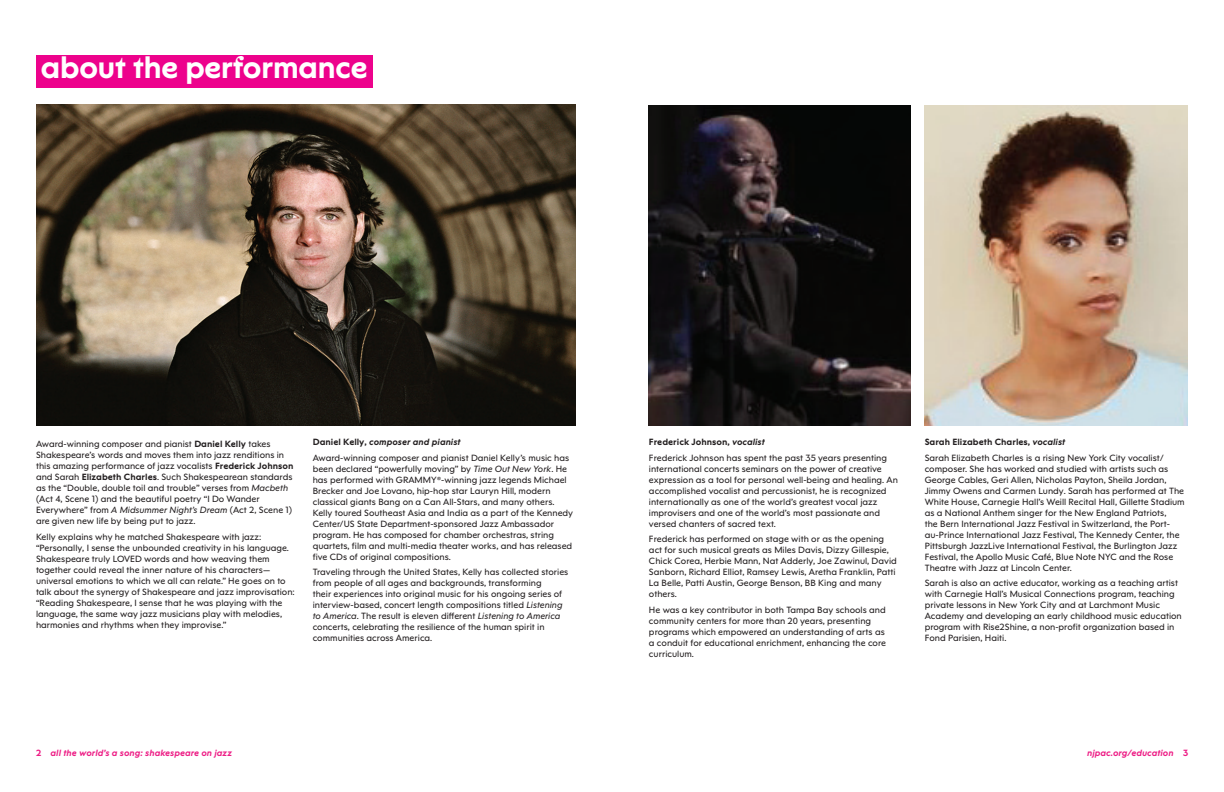
<style>
.page{position:relative;width:1224px;height:792px;background:#fff}
.page>*{position:absolute;margin:0;border:0;box-sizing:border-box;transform-origin:0 0}
.t1{font:700 31px "NJPAC Sans";letter-spacing:-.025em;color:#fff}
.t2{font:9px/11px "NJPAC Sans";color:#231f20}
.t3{font:italic 700 9px "NJPAC Sans";color:#ed1d85}
.s1{font-weight:700}
.s2{font-style:italic}
.s3{font-weight:700;font-style:italic}
.s4{font-family:"Calibri"}
.s5{font-style:normal}
</style>
<div class="page">
<div style="left:36px;top:55px;width:336px;height:32px;background:#ed028c"></div>
<img style="left:36px;top:104px;width:540px;height:322px">
<img style="left:648px;top:105px;width:263px;height:321px">
<img style="left:925px;top:105px;width:263px;height:321px">
<h1 class="t1" style="left:40px;top:48px;width:329px">about the performance</h1>
<p class="t2" style="left:36px;top:439px;width:259px">Award-winning composer and pianist <span class="s1">Daniel Kelly</span> takes Shakespeare’s words and moves them into jazz renditions in this amazing performance of jazz vocalists <span class="s1">Frederick Johnson </span>and Sarah <span class="s1">Elizabeth Charles</span>. Such Shakespearean standards as the “Double, double toil and trouble” verses from <span class="s2">Macbeth </span>(Act 4, Scene 1) and the beautiful poetry “I Do Wander Everywhere” from <span class="s2">A Midsummer Night’s Dream</span> (Act 2, Scene 1) are given new life by being put to jazz.</p>
<p class="t2" style="left:36px;top:531px;width:260px">Kelly explains why he matched Shakespeare with jazz: “Personally, I sense the unbounded creativity in his language.<br>Shakespeare truly LOVED words and how weaving them together could reveal the inner nature of his characters— universal emotions to which we all can relate.” He goes on to talk about the synergy of Shakespeare and jazz improvisation: “Reading Shakespeare, I sense that he was playing with the language, the same way jazz musicians play with melodies, harmonies and rhythms when they improvise.”</p>
<p class="t2" style="left:313px;top:434px;width:258px;line-height:15.5px"><span class="s1">Daniel Kelly,</span> <span class="s3">composer and pianist<br></span>Award-winning composer and pianist Daniel Kelly’s music has</p>
<p class="t2" style="left:313px;top:463px;width:262px">been declared “powerfully moving” by <span class="s2">Time Out New York</span>. He has performed with GRAMMY<span class="s4">®</span>-winning jazz legends Michael Brecker and Joe Lovano, hip-hop star Lauryn Hill, modern classical giants Bang on a Can All-Stars, and many others.<br>Kelly toured Southeast Asia and India as a part of the Kennedy Center/US State Department-sponsored Jazz Ambassador program. He has composed for chamber orchestras, string quartets, film and multi-media theater works, and has released five CDs of original compositions.</p>
<p class="t2" style="left:313px;top:566px;width:257px">Traveling through the United States, Kelly has collected stories from people of all ages and backgrounds, transforming<br>their experiences into original music for his ongoing series of interview-based, concert length compositions titled <span class="s2">Listening to America</span>. The result is eleven different <span class="s2">Listening to America </span>concerts, celebrating the resilience of the human spirit in communities across America.</p>
<p class="t2" style="left:649px;top:434px;width:240px;line-height:15.5px"><span class="s1">Frederick Johnson,</span> <span class="s3">vocalist<br></span>Frederick Johnson has spent the past 35 years presenting</p>
<p class="t2" style="left:649px;top:463px;width:250px">international concerts seminars on the power of creative expression as a tool for personal well-being and healing. An accomplished vocalist and percussionist, he is recognized internationally as one of the world’s greatest vocal jazz improvisers and one of the world’s most passionate and versed chanters of sacred text.</p>
<p class="t2" style="left:649px;top:533px;width:249px">Frederick has performed on stage with or as the opening act for such musical greats as Miles Davis, Dizzy Gillespie, Chick Corea, Herbie Mann, Nat Adderly, Joe Zawinul, David Sanborn, Richard Elliot, Ramsey Lewis, Aretha Franklin, Patti La Belle, Patti Austin, George Benson, BB King and many others.</p>
<p class="t2" style="left:649px;top:604px;width:239px">He was a key contributor in both Tampa Bay schools and community centers for more than 20 years, presenting programs which empowered an understanding of arts as a conduit for educational enrichment, enhancing the core curriculum.</p>
<p class="t2" style="left:925px;top:434px;width:241px;line-height:15.5px"><span class="s1">Sarah Elizabeth Charles,</span> <span class="s3">vocalist<br></span>Sarah Elizabeth Charles is a rising New York City vocalist/</p>
<p class="t2" style="left:925px;top:463px;width:262px">composer. She has worked and studied with artists such as George Cables, Geri Allen, Nicholas Payton, Sheila Jordan, Jimmy Owens and Carmen Lundy. Sarah has performed at The White House, Carnegie Hall’s Weill Recital Hall, Gillette Stadium as a National Anthem singer for the New England Patriots,<br>the Bern International Jazz Festival in Switzerland, the Port&shy;au-Prince International Jazz Festival, The Kennedy Center, the Pittsburgh JazzLive International Festival, the Burlington Jazz Festival, the Apollo Music Café, Blue Note NYC and the Rose Theatre with Jazz at Lincoln Center.</p>
<p class="t2" style="left:925px;top:577px;width:259px">Sarah is also an active educator, working as a teaching artist with Carnegie Hall’s Musical Connections program, teaching private lessons in New York City and at Larchmont Music Academy and developing an early childhood music education program with Rise2Shine, a non-profit organization based in Fond Parisien, Haiti.</p>
<p class="t3" style="left:36px;top:747px;width:197px"><span class="s5">2</span> all the world’s a song: shakespeare on jazz</p>
<p class="t3" style="left:1087px;top:747px;width:103px">njpac.org/education <span class="s5">3</span></p>
</div>
